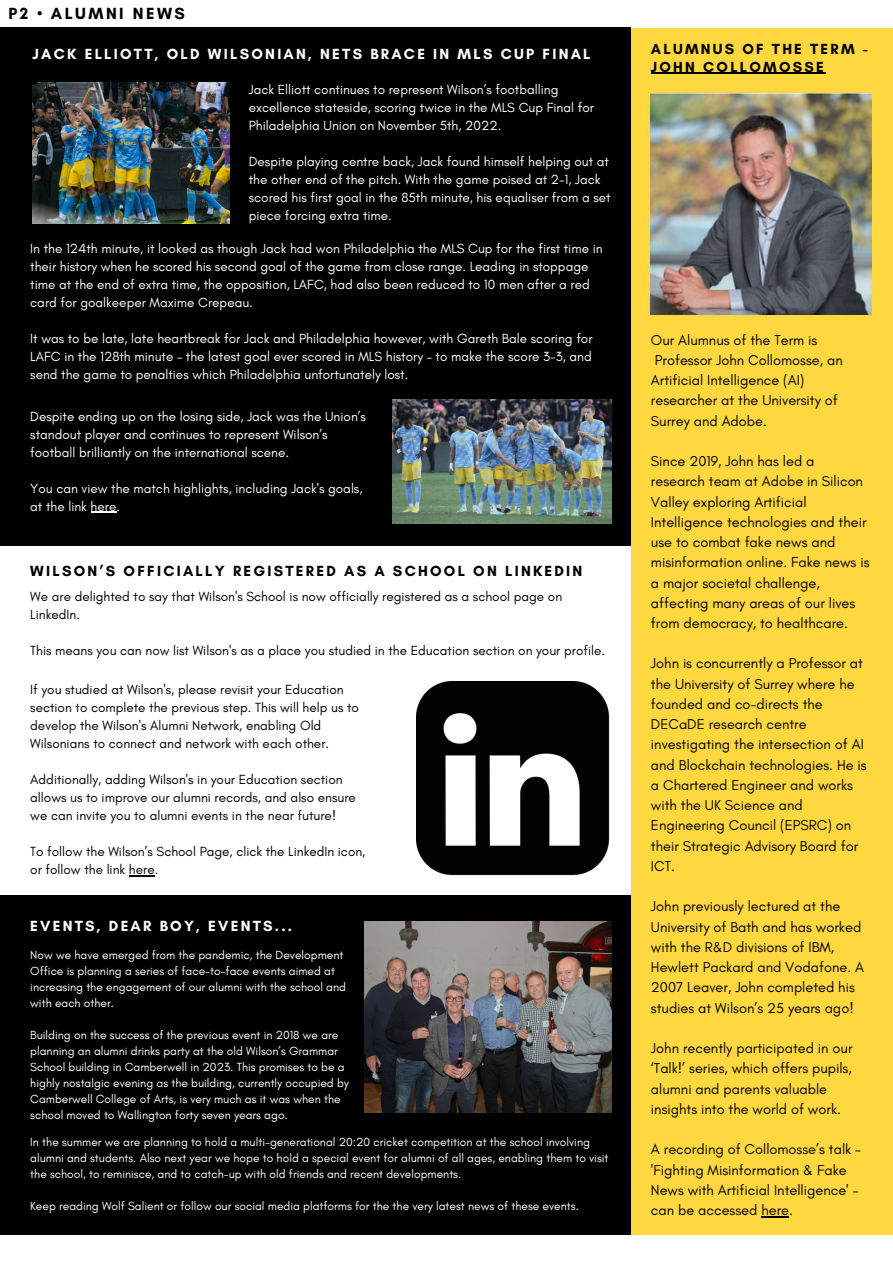
<style>
.page{position:relative;width:893px;height:1264px;background:#fff}
.page>*{position:absolute;margin:0;border:0;box-sizing:border-box;transform-origin:0 0}
.t1{font:700 16.5px "Glacial Indifference";letter-spacing:.15em;color:#000}
.t2{font:700 15px/18px "Glacial Indifference";letter-spacing:.15em;color:#000}
.t3{font:700 15px "Glacial Indifference";letter-spacing:.15em;color:#fff}
.t4{font:14.55px/20.2px "Glacial Indifference";color:#000}
.t5{font:13.5px/18px "Glacial Indifference";color:#fff}
.t6{font:13.5px/18px "Glacial Indifference";color:#000}
.t7{font:12px/16px "Glacial Indifference";color:#fff}
</style>
<div class="page">
<div style="left:630px;top:28px;width:262px;height:1206px;background:#ffd840"></div>
<div style="left:0;top:28px;width:631px;height:518px;background:#000"></div>
<div style="left:0;top:608px;width:631px;height:626px;background:#fff"></div>
<div style="left:0;top:895px;width:631px;height:339px;background:#000"></div>
<img style="left:32px;top:82px;width:197px;height:142px">
<img style="left:392px;top:399px;width:219px;height:124px">
<img style="left:416px;top:682px;width:194px;height:194px">
<img style="left:650px;top:93px;width:221px;height:222px">
<img style="left:364px;top:921px;width:248px;height:191px">
<hr style="left:651px;top:73px;width:174px;height:1px;background:#000">
<svg style="left:761px;top:1216px;width:28px;height:1px"></svg>
<svg style="left:129px;top:875px;width:26px;height:1px"></svg>
<svg style="left:91px;top:512px;width:25px;height:1px"></svg>
<p class="t1" style="left:8px;top:4px;width:178px">P2 • ALUMNI NEWS</p>
<p class="t3" style="left:33px;top:45px;width:559px">JACK ELLIOTT, OLD WILSONIAN, NETS BRACE IN MLS CUP FINAL</p>
<p class="t5" style="left:249px;top:81px;width:346px">Jack Elliott continues to represent Wilson’s footballing excellence stateside, scoring twice in the MLS Cup Final for<br>Philadelphia Union on November 5th, 2022.</p>
<p class="t5" style="left:249px;top:153px;width:363px">Despite playing centre back, Jack found himself helping out at the other end of the pitch. With the game poised at 2-1, Jack scored his first goal in the 85th minute, his equaliser from a set piece forcing extra time.</p>
<p class="t5" style="left:30px;top:239px;width:574px">In the 124th minute, it looked as though Jack had won Philadelphia the MLS Cup for the first time in their history when he scored his second goal of the game from close range. Leading in stoppage time at the end of extra time, the opposition, LAFC, had also been reduced to 10 men after a red card for goalkeeper Maxime Crepeau.</p>
<p class="t5" style="left:30px;top:329px;width:563px;text-align:justify">It was to be late, late heartbreak for Jack and Philadelphia however, with Gareth Bale scoring for LAFC in the 128th minute – the latest goal ever scored in MLS history – to make the score 3-3, and send the game to penalties which Philadelphia unfortunately lost.</p>
<p class="t5" style="left:30px;top:407px;width:337px">Despite ending up on the losing side, Jack was the Union’s standout player and continues to represent Wilson’s football brilliantly on the international scene.</p>
<p class="t5" style="left:30px;top:479px;width:334px">You can view the match highlights, including Jack's goals, at the link here.</p>
<p class="t2" style="left:30px;top:562px;width:553px">WILSON’S OFFICIALLY REGISTERED AS A SCHOOL ON LINKEDIN</p>
<p class="t6" style="left:30px;top:587px;width:533px">We are delighted to say that Wilson's School is now officially registered as a school page on<br>LinkedIn.</p>
<p class="t6" style="left:30px;top:641px;width:576px">This means you can now list Wilson's as a place you studied in the Education section on your profile.</p>
<p class="t6" style="left:30px;top:680px;width:330px">If you studied at Wilson's, please revisit your Education section to complete the previous step. This will help us to develop the Wilson's Alumni Network, enabling Old Wilsonians to connect and network with each other.</p>
<p class="t6" style="left:30px;top:770px;width:327px">Additionally, adding Wilson's in your Education section allows us to improve our alumni records, and also ensure we can invite you to alumni events in the near future!</p>
<p class="t6" style="left:30px;top:842px;width:336px">To follow the Wilson’s School Page, click the LinkedIn icon, or follow the link here.</p>
<p class="t3" style="left:30px;top:916px;width:263px">EVENTS, DEAR BOY, EVENTS...</p>
<p class="t7" style="left:30px;top:946px;width:317px">Now we have emerged from the pandemic, the Development Office is planning a series of face-to-face events aimed at increasing the engagement of our alumni with the school and with each other.</p>
<p class="t7" style="left:30px;top:1026px;width:320px">Building on the success of the previous event in 2018 we are planning an alumni drinks party at the old Wilson’s Grammar School building in Camberwell in 2023. This promises to be a highly nostalgic evening as the building, currently occupied by Camberwell College of Arts, is very much as it was when the school moved to Wallington forty seven years ago.</p>
<p class="t7" style="left:30px;top:1133px;width:579px">In the summer we are planning to hold a multi-generational 20:20 cricket competition at the school involving alumni and students. Also next year we hope to hold a special event for alumni of all ages, enabling them to visit the school, to reminisce, and to catch-up with old friends and recent developments.</p>
<p class="t7" style="left:30px;top:1197px;width:550px">Keep reading Wolf Salient or follow our social media platforms for the the very latest news of these events.</p>
<p class="t2" style="left:651px;top:39px;width:218px">ALUMNUS OF THE TERM -<br>JOHN COLLOMOSSE</p>
<p class="t4" style="left:651px;top:329px;width:193px">Our Alumnus of the Term is<br>Professor John Collomosse, an<br>Artificial Intelligence (AI) researcher at the University of<br>Surrey and Adobe.</p>
<p class="t4" style="left:651px;top:451px;width:220px">Since 2019, John has led a research team at Adobe in Silicon<br>Valley exploring Artificial<br>Intelligence technologies and their use to combat fake news and misinformation online. Fake news is a major societal challenge, affecting many areas of our lives from democracy, to healthcare.</p>
<p class="t4" style="left:651px;top:653px;width:217px">John is concurrently a Professor at the University of Surrey where he founded and co-directs the<br>DECaDE research centre investigating the intersection of AI and Blockchain technologies. He is a Chartered Engineer and works with the UK Science and<br>Engineering Council (EPSRC) on their Strategic Advisory Board for<br>ICT.</p>
<p class="t4" style="left:651px;top:896px;width:215px">John previously lectured at the<br>University of Bath and has worked with the R&amp;D divisions of IBM,<br>Hewlett Packard and Vodafone. A<br>2007 Leaver, John completed his studies at Wilson’s 25 years ago!</p>
<p class="t4" style="left:651px;top:1037px;width:203px">John recently participated in our ‘Talk!’ series, which offers pupils, alumni and parents valuable insights into the world of work.</p>
<p class="t4" style="left:651px;top:1139px;width:211px">A recording of Collomosse’s talk – 'Fighting Misinformation &amp; Fake<br>News with Artificial Intelligence' – can be accessed here.</p>
</div>
